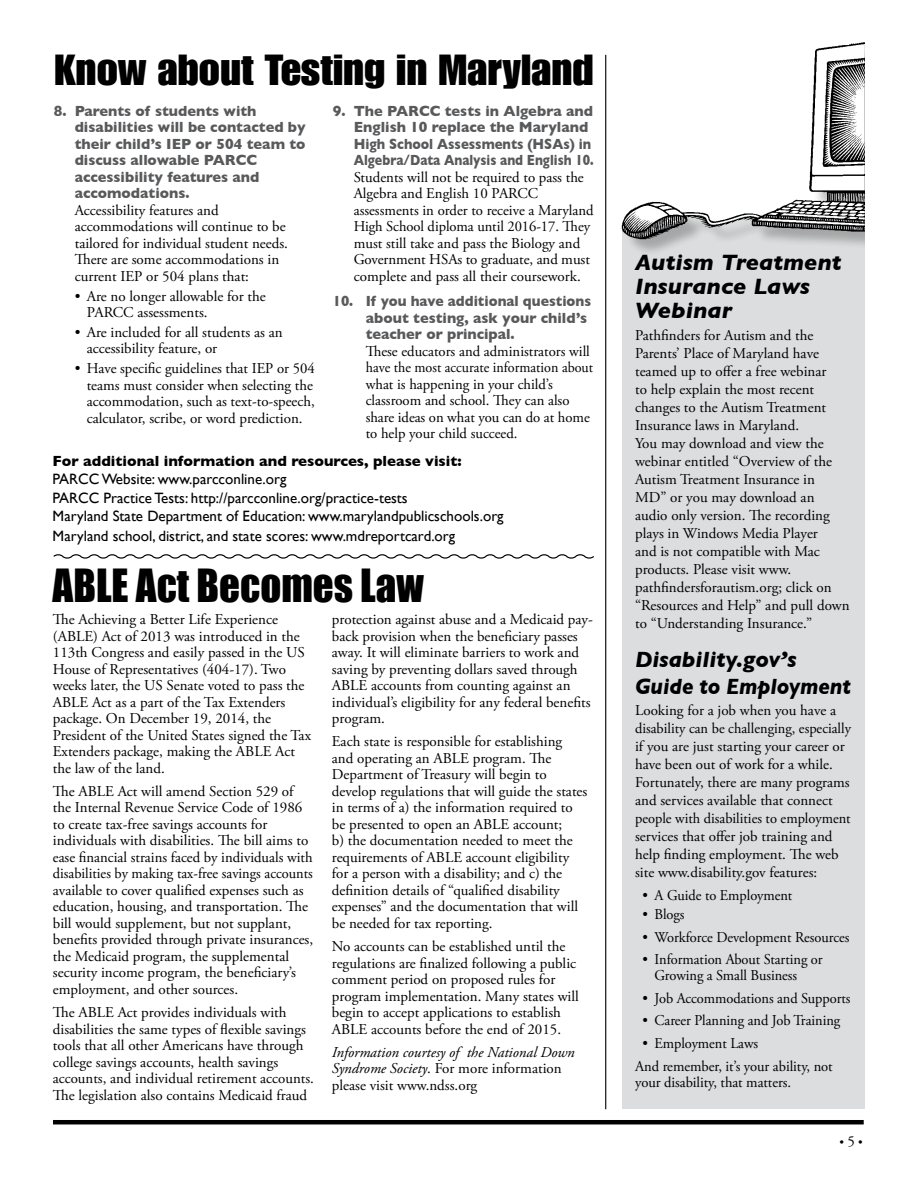
<style>
.page{position:relative;width:918px;height:1188px;background:#fff}
.page>*{position:absolute;margin:0;border:0;box-sizing:border-box;transform-origin:0 0}
.t1{font:42.6px "Impact LT Std";color:#000;scale:1.07 1}
.t2{font:42px "Impact";color:#000}
.t3{font:italic 700 22.65px/24px "Gill Sans";color:#000;scale:1.06 1}
.t4{font:italic 700 22.5px/27.3px "Gill Sans";color:#000}
.t5{font:15px/16.5px "Adobe Garamond Pro";color:#000}
.t6{font:700 15px/16.5px "Gill Sans";color:#58595b}
.t7{font:15px/18.9px "Gill Sans";color:#000}
.t8{font:15px/15.8px "Adobe Garamond Pro";color:#000;scale:.96 1}
.t9{font:italic 15px/16.5px "Adobe Garamond Pro";color:#000}
.t10{font:700 15px/16.5px "Gill Sans";color:#58595b;scale:.93 1}
.t11{font:700 15px "Gill Sans";color:#000}
.t12{font:12px "Adobe Garamond Pro";color:#000}
.s1{font-style:normal}
.s2{font-size:15px}
</style>
<div class="page">
<hr style="left:53px;top:1120px;width:811px;height:4px;background:#000">
<hr style="left:605px;top:55px;width:1px;height:1054px;background:#000">
<div style="left:622px;top:41px;width:243px;height:1068px;background:#dcddde"></div>
<div style="left:625px;top:47px;width:258px;height:210px;background:#000;opacity:.25"></div>
<img style="left:622px;top:41px;width:243px;height:200px">
<div style="left:865px;top:32px;width:37px;height:301px;background:#fff"></div>
<svg style="left:53px;top:554px;width:541px;height:5px"></svg>
<h1 class="t1" style="left:55px;top:45px;width:505px">Know about Testing in Maryland</h1>
<p class="t6" style="left:75px;top:103px;width:232px;text-indent:-21px">8. Parents of students with disabilities will be contacted by their child’s IEP or 504 team to discuss allowable PARCC accessibility features and accomodations.</p>
<p class="t5" style="left:75px;top:202px;width:215px">Accessibility features and accommodations will continue to be tailored for individual student needs.<br>There are some accommodations in current IEP or 504 plans that:</p>
<p class="t5" style="left:87px;top:288px;width:181px;text-indent:-12px">• Are no longer allowable for the<br>PARCC assessments.</p>
<p class="t5" style="left:87px;top:324px;width:197px;text-indent:-12px">• Are included for all students as an accessibility feature, or</p>
<p class="t5" style="left:87px;top:361px;width:229px;text-align:justify;text-indent:-12px">• Have specific guidelines that IEP or 504 teams must consider when selecting the accommodation, such as text-to-speech, calculator, scribe, or word prediction.</p>
<p class="t6" style="left:354px;top:103px;width:241px;text-indent:-21px">9. The PARCC tests in Algebra and English 10 replace the Maryland High School Assessments (HSAs) in Algebra/Data Analysis and English 10.</p>
<p class="t5" style="left:354px;top:169px;width:241px">Students will not be required to pass the Algebra and English 10 PARCC assessments in order to receive a Maryland High School diploma until 2016-17. They must still take and pass the Biology and Government HSAs to graduate, and must complete and pass all their coursework.</p>
<p class="t10" style="left:366px;top:293px;width:244px;text-indent:-33px">10. If you have additional questions about testing, ask your child’s teacher or principal.</p>
<p class="t5" style="left:366px;top:343px;width:229px">These educators and administrators will have the most accurate information about what is happening in your child’s classroom and school. They can also share ideas on what you can do at home to help your child succeed.</p>
<p class="t11" style="left:53px;top:452px;width:411px">For additional information and resources, please visit:</p>
<p class="t7" style="left:53px;top:470px;width:453px">PARCC Website: www.parcconline.org<br>PARCC Practice Tests: http://parcconline.org/practice-tests<br>Maryland State Department of Education: www.marylandpublicschools.org Maryland school, district, and state scores: www.mdreportcard.org</p>
<h2 class="t2" style="left:53px;top:553px;width:373px">ABLE Act Becomes Law</h2>
<p class="t5" style="left:53px;top:612px;width:260px">The Achieving a Better Life Experience (ABLE) Act of 2013 was introduced in the 113th Congress and easily passed in the US House of Representatives (404-17). Two weeks later, the US Senate voted to pass the ABLE Act as a part of the Tax Extenders package. On December 19, 2014, the President of the United States signed the Tax Extenders package, making the ABLE Act the law of the land.</p>
<p class="t5" style="left:53px;top:783px;width:262px">The ABLE Act will amend Section 529 of the Internal Revenue Service Code of 1986 to create tax-free savings accounts for individuals with disabilities. The bill aims to ease financial strains faced by individuals with disabilities by making tax-free savings accounts available to cover qualified expenses such as education, housing, and transportation. The bill would supplement, but not supplant, benefits provided through private insurances, the Medicaid program, the supplemental security income program, the beneficiary’s employment, and other sources.</p>
<p class="t5" style="left:53px;top:1005px;width:263px">The ABLE Act provides individuals with disabilities the same types of flexible savings tools that all other Americans have through college savings accounts, health savings accounts, and individual retirement accounts.<br>The legislation also contains Medicaid fraud</p>
<p class="t5" style="left:332px;top:612px;width:262px">protection against abuse and a Medicaid pay&shy;back provision when the beneficiary passes away. It will eliminate barriers to work and saving by preventing dollars saved through ABLE accounts from counting against an individual’s eligibility for any federal benefits program.</p>
<p class="t5" style="left:332px;top:734px;width:257px">Each state is responsible for establishing and operating an ABLE program. The Department of Treasury will begin to develop regulations that will guide the states in terms of a) the information required to be presented to open an ABLE account;<br>b) the documentation needed to meet the requirements of ABLE account eligibility for a person with a disability; and c) the definition details of “qualified disability expenses” and the documentation that will be needed for tax reporting.</p>
<p class="t5" style="left:332px;top:939px;width:248px">No accounts can be established until the regulations are finalized following a public comment period on proposed rules for program implementation. Many states will begin to accept applications to establish ABLE accounts before the end of 2015.</p>
<p class="t9" style="left:332px;top:1044px;width:244px">Information courtesy of the National Down<br>Syndrome Society<span class="s1">. For more information please visit www.ndss.org</span></p>
<h3 class="t3" style="left:635px;top:250px;width:196px">Autism Treatment<br>Insurance Laws<br>Webinar</h3>
<p class="t5" style="left:635px;top:326px;width:216px;line-height:18px">Pathfinders for Autism and the<br>Parents’ Place of Maryland have teamed up to offer a free webinar<br>to help explain the most recent changes to the Autism Treatment<br>Insurance laws in Maryland.<br>You may download and view the webinar entitled “Overview of the<br>Autism Treatment Insurance in<br>MD” or you may download an audio only version. The recording plays in Windows Media Player<br>and is not compatible with Mac products. Please visit www. pathfindersforautism.org; click on “Resources and Help” and pull down to “Understanding Insurance.”</p>
<h3 class="t4" style="left:635px;top:645px;width:218px">Disability.gov’s<br>Guide to Employment</h3>
<p class="t5" style="left:635px;top:702px;width:217px;line-height:18px">Looking for a job when you have a disability can be challenging, especially if you are just starting your career or have been out of work for a while.<br>Fortunately, there are many programs and services available that connect people with disabilities to employment services that offer job training and help finding employment. The web site www.disability.gov features:</p>
<p class="t8" style="left:643px;top:888px;width:157px">• A Guide to Employment</p>
<p class="t8" style="left:643px;top:907px;width:45px">• Blogs</p>
<p class="t8" style="left:643px;top:930px;width:217px">• Workforce Development Resources</p>
<p class="t8" style="left:655px;top:952px;width:177px;text-indent:-12px">• Information About Starting or<br>Growing a Small Business</p>
<p class="t8" style="left:643px;top:991px;width:218px">• Job Accommodations and Supports</p>
<p class="t8" style="left:643px;top:1013px;width:207px">• Career Planning and Job Training</p>
<p class="t8" style="left:635px;top:1032px;width:207px;line-height:23.2px;text-indent:7px">• Employment Laws<br>And remember, it’s your ability, not</p>
<p class="t5" style="left:635px;top:1075px;width:158px">your disability, that matters.</p>
<p class="t12" style="left:839px;top:1135px;width:25px">• <span class="s2">5</span> •</p>
</div>
